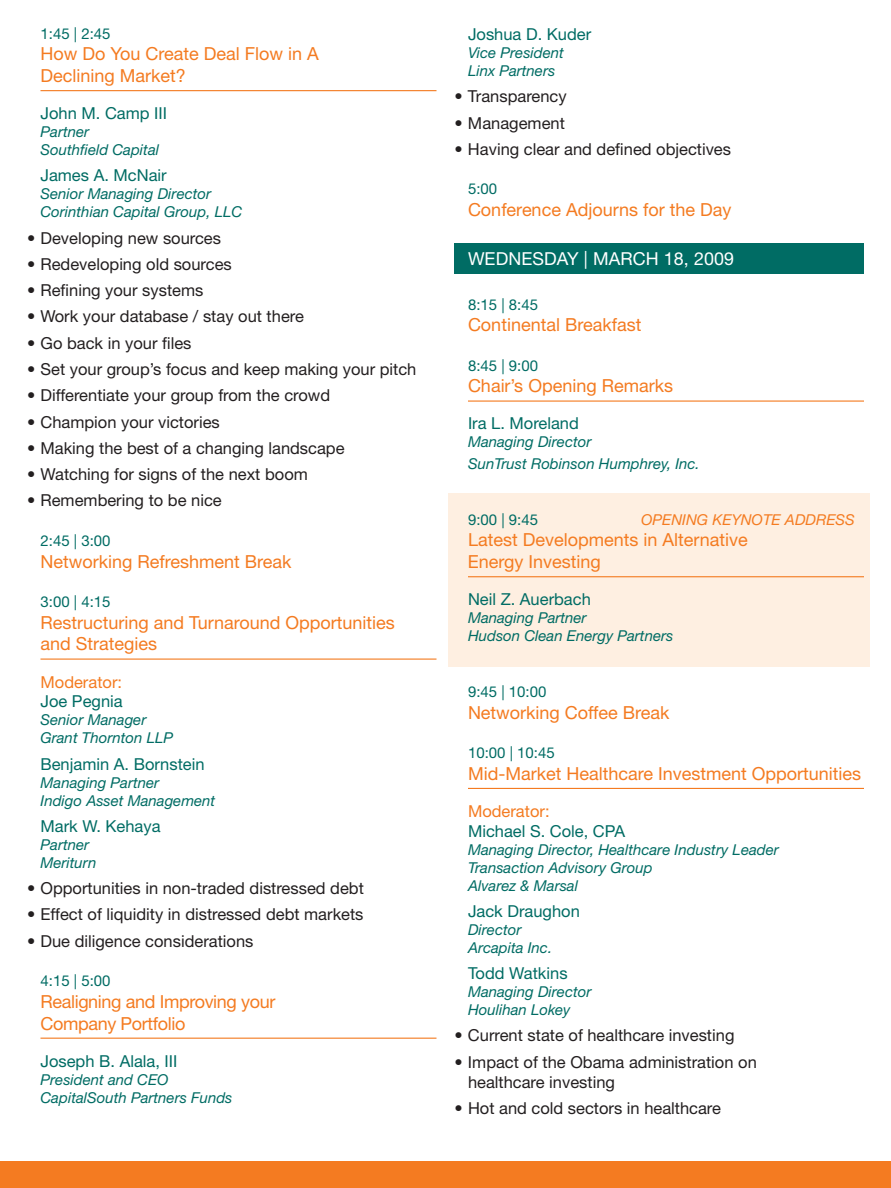
<style>
.page{position:relative;width:891px;height:1188px;background:#fff}
.page>*{position:absolute;margin:0;border:0;box-sizing:border-box;transform-origin:0 0}
.t1{font:18px/21.6px "Helvetica Neue";color:#f47b21}
.t2{font:18px/21.6px "Helvetica Neue";letter-spacing:-.02em;color:#f47b21}
.t3{font:17.85px "Helvetica Neue";letter-spacing:.005em;color:#fff}
.t4{font:16.5px/19.8px "Helvetica Neue";color:#231f20}
.t5{font:16.5px "Helvetica Neue";color:#006c64}
.t6{font:16.5px "Helvetica Neue";color:#f47b21}
.t7{font:italic 15px/18px "Helvetica Neue";color:#006c64}
.t8{font:15px "Helvetica Neue";color:#006c64}
.t9{font:italic 15px "Helvetica Neue";color:#f47b21}
</style>
<div class="page">
<div style="left:448px;top:493px;width:422px;height:173px;background:#feefe1"></div>
<hr style="left:40px;top:90px;width:396px;height:1px;background:#f47b21">
<hr style="left:40px;top:659px;width:396px;height:1px;background:#f47b21">
<hr style="left:40px;top:1038px;width:396px;height:1px;background:#f47b21">
<hr style="left:468px;top:401px;width:396px;height:1px;background:#f47b21">
<hr style="left:468px;top:576px;width:396px;height:1px;background:#f47b21">
<hr style="left:468px;top:788px;width:396px;height:1px;background:#f47b21">
<div style="left:0;top:1161px;width:891px;height:27px;background:#f47b21"></div>
<div style="left:454px;top:243px;width:410px;height:30px;background:#006c64"></div>
<p class="t8" style="left:40px;top:25px;width:72px">1:45 | 2:45</p>
<p class="t1" style="left:40px;top:43px;width:280px">How Do You Create Deal Flow in A<br>Declining Market?</p>
<p class="t5" style="left:40px;top:103px;width:128px">John M. Camp III</p>
<p class="t7" style="left:40px;top:122px;width:120px">Partner<br>Southfield Capital</p>
<p class="t5" style="left:40px;top:166px;width:128px">James A. McNair</p>
<p class="t7" style="left:40px;top:185px;width:203px">Senior Managing Director<br>Corinthian Capital Group, LLC</p>
<p class="t4" style="left:27px;top:228px;width:196px">• Developing new sources</p>
<p class="t4" style="left:27px;top:254px;width:206px">• Redeveloping old sources</p>
<p class="t4" style="left:27px;top:280px;width:178px">• Refining your systems</p>
<p class="t4" style="left:27px;top:306px;width:278px">• Work your database / stay out there</p>
<p class="t4" style="left:27px;top:333px;width:166px">• Go back in your files</p>
<p class="t4" style="left:27px;top:359px;width:391px">• Set your group’s focus and keep making your pitch</p>
<p class="t4" style="left:27px;top:385px;width:305px">• Differentiate your group from the crowd</p>
<p class="t4" style="left:27px;top:412px;width:194px">• Champion your victories</p>
<p class="t4" style="left:27px;top:438px;width:319px">• Making the best of a changing landscape</p>
<p class="t4" style="left:27px;top:464px;width:282px">• Watching for signs of the next boom</p>
<p class="t4" style="left:27px;top:490px;width:196px">• Remembering to be nice</p>
<p class="t8" style="left:40px;top:532px;width:72px">2:45 | 3:00</p>
<p class="t1" style="left:40px;top:550px;width:253px">Networking Refreshment Break</p>
<p class="t8" style="left:40px;top:593px;width:72px">3:00 | 4:15</p>
<p class="t1" style="left:40px;top:611px;width:356px">Restructuring and Turnaround Opportunities and Strategies</p>
<p class="t6" style="left:40px;top:672px;width:83px">Moderator:</p>
<p class="t5" style="left:40px;top:692px;width:84px">Joe Pegnia</p>
<p class="t7" style="left:40px;top:711px;width:134px">Senior Manager<br>Grant Thornton LLP</p>
<p class="t5" style="left:40px;top:754px;width:166px">Benjamin A. Bornstein</p>
<p class="t7" style="left:40px;top:773px;width:176px">Managing Partner<br>Indigo Asset Management</p>
<p class="t5" style="left:40px;top:816px;width:122px">Mark W. Kehaya</p>
<p class="t7" style="left:40px;top:835px;width:57px">Partner<br>Meriturn</p>
<p class="t4" style="left:27px;top:878px;width:338px">• Opportunities in non-traded distressed debt</p>
<p class="t4" style="left:27px;top:904px;width:338px">• Effect of liquidity in distressed debt markets</p>
<p class="t4" style="left:27px;top:931px;width:228px">• Due diligence considerations</p>
<p class="t8" style="left:40px;top:972px;width:72px">4:15 | 5:00</p>
<p class="t2" style="left:40px;top:990px;width:236px">Realigning and Improving your<br>Company Portfolio</p>
<p class="t5" style="left:40px;top:1051px;width:138px">Joseph B. Alala, III</p>
<p class="t7" style="left:40px;top:1070px;width:193px">President and CEO<br>CapitalSouth Partners Funds</p>
<p class="t5" style="left:468px;top:24px;width:125px">Joshua D. Kuder</p>
<p class="t7" style="left:468px;top:43px;width:97px">Vice President<br>Linx Partners</p>
<p class="t4" style="left:454px;top:86px;width:114px">• Transparency</p>
<p class="t4" style="left:454px;top:113px;width:112px">• Management</p>
<p class="t4" style="left:454px;top:139px;width:278px">• Having clear and defined objectives</p>
<p class="t8" style="left:468px;top:180px;width:31px">5:00</p>
<p class="t1" style="left:468px;top:199px;width:265px">Conference Adjourns for the Day</p>
<p class="t3" style="left:468px;top:248px;width:154px">Wednesday | March</p>
<p class="t3" style="left:664px;top:248px;width:72px">18, 2009</p>
<p class="t8" style="left:468px;top:295px;width:72px">8:15 | 8:45</p>
<p class="t1" style="left:468px;top:314px;width:175px">Continental Breakfast</p>
<p class="t8" style="left:468px;top:357px;width:72px">8:45 | 9:00</p>
<p class="t1" style="left:468px;top:375px;width:207px">Chair’s Opening Remarks</p>
<p class="t5" style="left:468px;top:414px;width:112px">Ira L. Moreland</p>
<p class="t7" style="left:468px;top:431px;width:233px;line-height:21.6px">Managing Director<br>SunTrust Robinson Humphrey, Inc.</p>
<p class="t8" style="left:468px;top:511px;width:72px">9:00 | 9:45</p>
<p class="t9" style="left:641px;top:511px;width:122px">Opening Keynote</p>
<p class="t9" style="left:785px;top:511px;width:21px">Address</p>
<p class="t1" style="left:468px;top:529px;width:281px">Latest Developments in Alternative<br>Energy Investing</p>
<p class="t5" style="left:468px;top:589px;width:124px">Neil Z. Auerbach</p>
<p class="t7" style="left:468px;top:609px;width:207px">Managing Partner<br>Hudson Clean Energy Partners</p>
<p class="t8" style="left:468px;top:683px;width:80px">9:45 | 10:00</p>
<p class="t1" style="left:468px;top:701px;width:203px">Networking Coffee Break</p>
<p class="t8" style="left:468px;top:744px;width:88px">10:00 | 10:45</p>
<p class="t1" style="left:468px;top:762px;width:395px">Mid-Market Healthcare Investment Opportunities</p>
<p class="t6" style="left:468px;top:801px;width:83px">Moderator:</p>
<p class="t5" style="left:468px;top:821px;width:159px">Michael S. Cole, CPA</p>
<p class="t7" style="left:468px;top:840px;width:312px">Managing Director, Healthcare Industry Leader<br>Transaction Advisory Group<br>Alvarez &amp; Marsal</p>
<p class="t5" style="left:468px;top:901px;width:113px">Jack Draughon</p>
<p class="t7" style="left:468px;top:920px;width:86px">Director<br>Arcapita Inc.</p>
<p class="t5" style="left:468px;top:964px;width:101px">Todd Watkins</p>
<p class="t7" style="left:468px;top:983px;width:125px">Managing Director<br>Houlihan Lokey</p>
<p class="t4" style="left:454px;top:1026px;width:281px">• Current state of healthcare investing</p>
<p class="t4" style="left:468px;top:1052px;width:290px;text-indent:-14px">• Impact of the Obama administration on healthcare investing</p>
<p class="t4" style="left:455px;top:1098px;width:268px">• Hot and cold sectors in healthcare</p>
</div>
